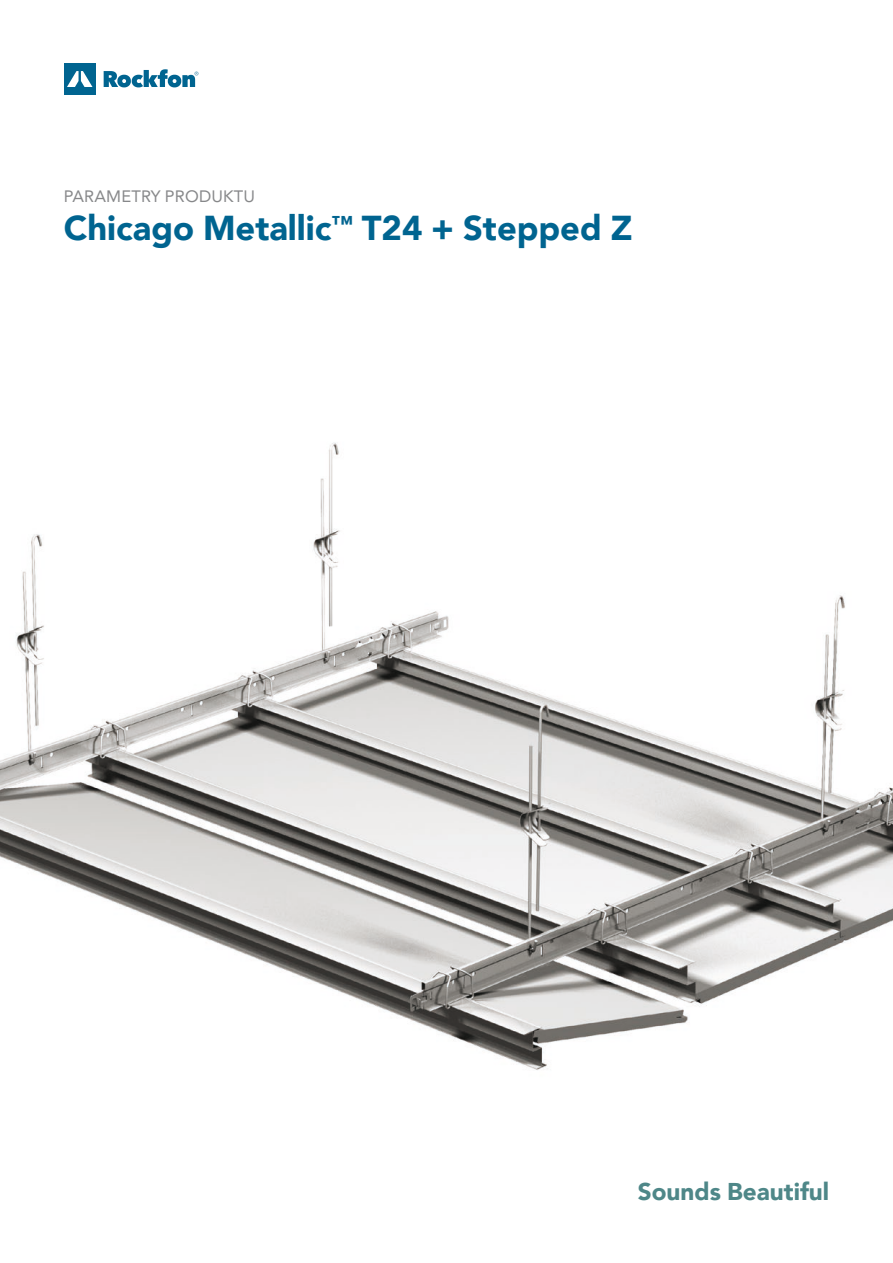
<style>
.page{position:relative;width:893px;height:1263px;background:#fff}
.page>*{position:absolute;margin:0;border:0;box-sizing:border-box;transform-origin:0 0}
.t1{font:900 34.5px "Avenir";color:#006490}
.t2{font:900 24.3px "Avenir";color:#4e8788}
.t3{font:16.5px "Avenir";letter-spacing:.01em;color:#87888a}
</style>
<div class="page">
<img style="left:0;top:442px;width:893px;height:628px">
<svg style="left:104px;top:69px;width:94px;height:18px"></svg>
<div style="left:64px;top:63px;width:32px;height:32px;background:#006490"></div>
<svg style="left:67px;top:71px;width:25px;height:16px"></svg>
<p class="t3" style="left:64px;top:183px;width:193px">PARAMETRY PRODUKTU</p>
<p class="t1" style="left:64px;top:199px;width:570px">Chicago Metallic<sup>™</sup> T24 + Stepped Z</p>
<p class="t2" style="left:638px;top:1170px;width:193px">Sounds Beautiful</p>
</div>
